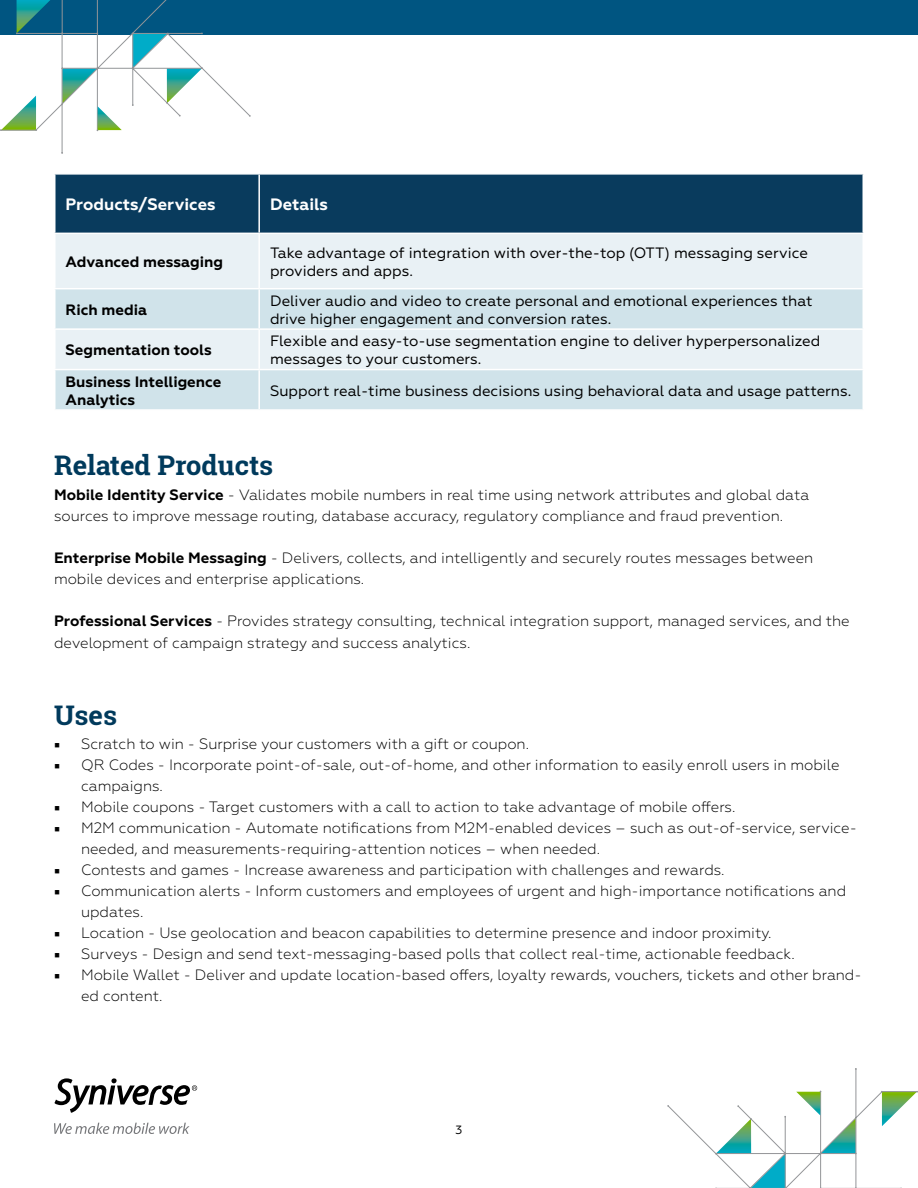
<style>
.page{position:relative;width:918px;height:1188px;background:#fff}
.page>*{position:absolute;margin:0;border:0;box-sizing:border-box;transform-origin:0 0}
.t1{font:700 27px "Roboto Slab";color:#003a5c}
.t2{font:700 16.5px "Geometria";color:#fff}
.t3{font:300 15px/21px "Geometria";color:#000}
.t4{font:15px/18px "Geometria";color:#000}
.t5{font:700 15px/18px "Geometria";color:#000}
.t6{font:12px "Geometria";color:#000}
.s1{font-weight:700}
.s2{font-family:"Minion Pro";font-weight:400}
</style>
<div class="page">
<svg style="left:54px;top:1078px;width:143px;height:35px"></svg>
<svg style="left:54px;top:1123px;width:136px;height:11px"></svg>
<div style="left:0;top:0;width:917px;height:35px;background:#005581"></div>
<svg style="left:0;top:0;width:251px;height:154px"></svg>
<svg style="left:667px;top:1068px;width:251px;height:120px"></svg>
<div style="left:56px;top:175px;width:806px;height:58px;background:#093b5d"></div>
<div style="left:56px;top:234px;width:806px;height:54px;background:#e9f1f5"></div>
<svg style="left:56px;top:289px;width:806px;height:120px;fill:#d0e3ea"></svg>
<hr style="left:54px;top:328px;width:205px;height:2px;background:#fff">
<hr style="left:259px;top:328px;width:605px;height:2px;background:#fff">
<hr style="left:54px;top:369px;width:205px;height:1px;background:#fff">
<hr style="left:259px;top:369px;width:605px;height:1px;background:#fff">
<hr style="left:258px;top:234px;width:2px;height:54px;background:#fff">
<hr style="left:258px;top:289px;width:2px;height:39px;background:#fff">
<hr style="left:258px;top:330px;width:2px;height:39px;background:#fff">
<hr style="left:258px;top:370px;width:2px;height:39px;background:#fff">
<hr style="left:258px;top:175px;width:2px;height:58px;background:#fff">
<p class="t2" style="left:66px;top:194px;width:152px">Products/Services</p>
<p class="t2" style="left:270px;top:194px;width:59px">Details</p>
<p class="t5" style="left:66px;top:253px;width:159px">Advanced messaging</p>
<p class="t4" style="left:270px;top:244px;width:540px">Take advantage of integration with over-the-top (OTT) messaging service providers and apps.</p>
<p class="t5" style="left:66px;top:301px;width:83px">Rich media</p>
<p class="t4" style="left:270px;top:292px;width:544px">Deliver audio and video to create personal and emotional experiences that drive higher engagement and conversion rates.</p>
<p class="t5" style="left:66px;top:341px;width:148px">Segmentation tools</p>
<p class="t4" style="left:270px;top:332px;width:552px">Flexible and easy-to-use segmentation engine to deliver hyperpersonalized messages to your customers.</p>
<p class="t5" style="left:66px;top:373px;width:157px">Business Intelligence<br>Analytics</p>
<p class="t4" style="left:270px;top:381px;width:583px">Support real-time business decisions using behavioral data and usage patterns.</p>
<h1 class="t1" style="left:54px;top:447px;width:221px">Related Products</h1>
<p class="t3" style="left:54px;top:484px;width:757px"><span class="s1">Mobile Identity Service</span> - Validates mobile numbers in real time using network attributes and global data sources to improve message routing, database accuracy, regulatory compliance and fraud prevention.</p>
<p class="t3" style="left:54px;top:547px;width:761px"><span class="s1">Enterprise Mobile Messaging</span> - Delivers, collects, and intelligently and securely routes messages between mobile devices and enterprise applications.</p>
<p class="t3" style="left:54px;top:610px;width:797px;line-height:21.6px"><span class="s1">Professional Services</span> - Provides strategy consulting, technical integration support, managed services, and the development of campaign strategy and success analytics.</p>
<h1 class="t1" style="left:54px;top:696px;width:65px">Uses</h1>
<p class="t3" style="left:54px;top:733px;width:477px"><span class="s2">■</span> Scratch to win - Surprise your customers with a gift or coupon.</p>
<p class="t3" style="left:81px;top:754px;width:760px;text-indent:-27px"><span class="s2">■</span> QR Codes - Incorporate point-of-sale, out-of-home, and other information to easily enroll users in mobile campaigns.</p>
<p class="t3" style="left:54px;top:796px;width:683px"><span class="s2">■</span> Mobile coupons - Target customers with a call to action to take advantage of mobile offers.</p>
<p class="t3" style="left:81px;top:817px;width:777px;text-indent:-27px"><span class="s2">■</span> M2M communication - Automate notifications from M2M-enabled devices – such as out-of-service, service&shy;needed, and measurements-requiring-attention notices – when needed.</p>
<p class="t3" style="left:54px;top:859px;width:672px"><span class="s2">■</span> Contests and games - Increase awareness and participation with challenges and rewards.</p>
<p class="t3" style="left:81px;top:880px;width:767px;text-indent:-27px"><span class="s2">■</span> Communication alerts - Inform customers and employees of urgent and high-importance notifications and updates.</p>
<p class="t3" style="left:54px;top:922px;width:719px"><span class="s2">■</span> Location - Use geolocation and beacon capabilities to determine presence and indoor proximity.</p>
<p class="t3" style="left:54px;top:943px;width:742px"><span class="s2">■</span> Surveys - Design and send text-messaging-based polls that collect real-time, actionable feedback.</p>
<p class="t3" style="left:81px;top:964px;width:782px;text-indent:-27px"><span class="s2">■</span> Mobile Wallet - Deliver and update location-based offers, loyalty rewards, vouchers, tickets and other brand&shy;ed content.</p>
<p class="t6" style="left:456px;top:1122px;width:8px">3</p>
</div>
